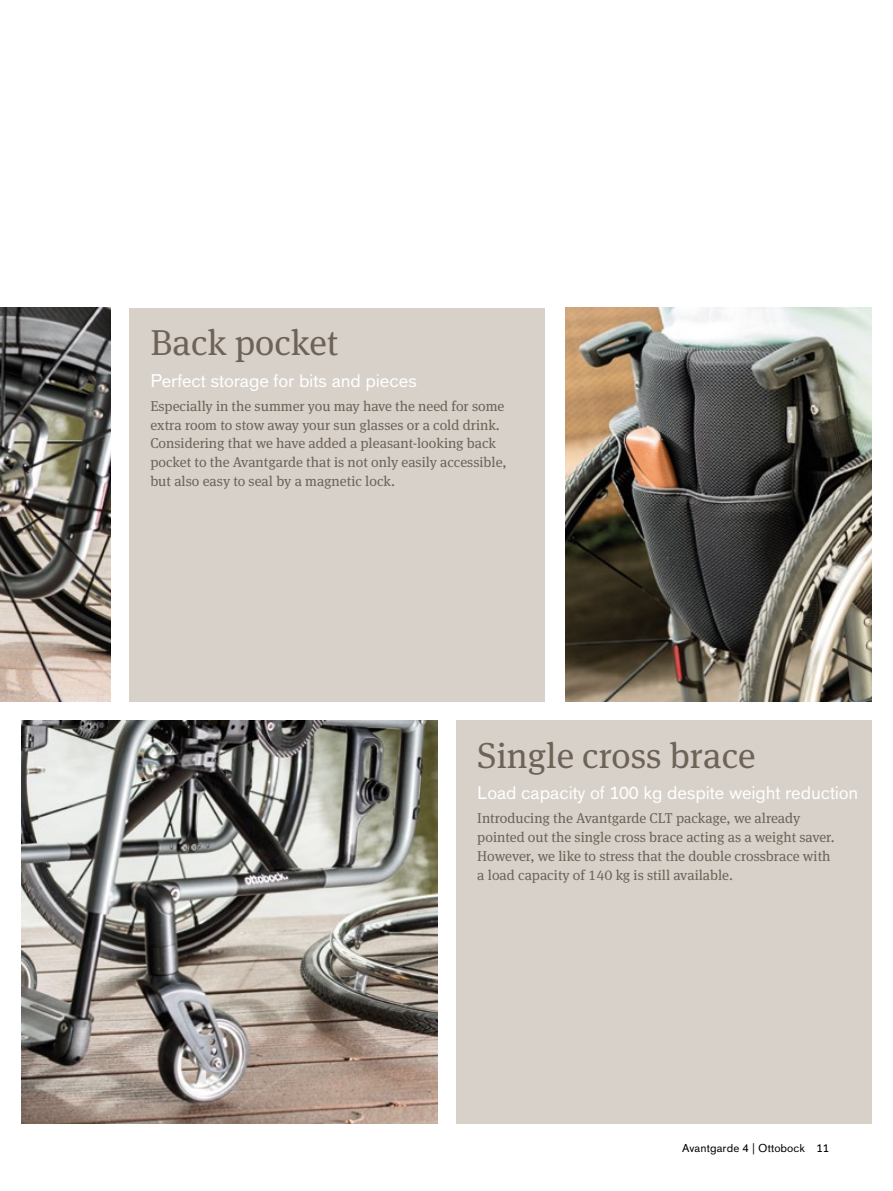
<style>
.page{position:relative;width:893px;height:1191px;background:#fff}
.page>*{position:absolute;margin:0;border:0;box-sizing:border-box;transform-origin:0 0}
.t1{font:36px "OBO Serif";color:#6e6357}
.t2{font:18px "OBO Sans";letter-spacing:-.01em;color:#fff}
.t3{font:14.25px/18.8px "OBO Serif";color:#6e6357}
.t4{font:11.25px "OBO Sans";letter-spacing:.005em;color:#000}
</style>
<div class="page">
<div style="left:129px;top:308px;width:416px;height:393px;background:#d7d1ca"></div>
<div style="left:456px;top:720px;width:416px;height:403px;background:#d7d1ca"></div>
<img style="left:21px;top:720px;width:416px;height:403px">
<img style="left:0;top:308px;width:110px;height:393px">
<img style="left:565px;top:308px;width:307px;height:393px">
<h1 class="t1" style="left:150px;top:322px;width:189px">Back pocket</h1>
<p class="t2" style="left:150px;top:370px;width:268px">Perfect storage for bits and pieces</p>
<p class="t3" style="left:150px;top:396px;width:358px">Especially in the summer you may have the need for some extra room to stow away your sun glasses or a cold drink.<br>Considering that we have added a pleasant-looking back pocket to the Avantgarde that is not only easily accessible, but also easy to seal by a magnetic lock.</p>
<h1 class="t1" style="left:477px;top:734px;width:280px">Single cross brace</h1>
<p class="t2" style="left:477px;top:782px;width:383px">Load capacity of 100 kg despite weight reduction</p>
<p class="t3" style="left:477px;top:809px;width:359px">Introducing the Avantgarde CLT package, we already pointed out the single cross brace acting as a weight saver.<br>However, we like to stress that the double crossbrace with a load capacity of 140 kg is still available.</p>
<p class="t4" style="left:682px;top:1141px;width:148px">Avantgarde 4 | Ottobock 11</p>
</div>
